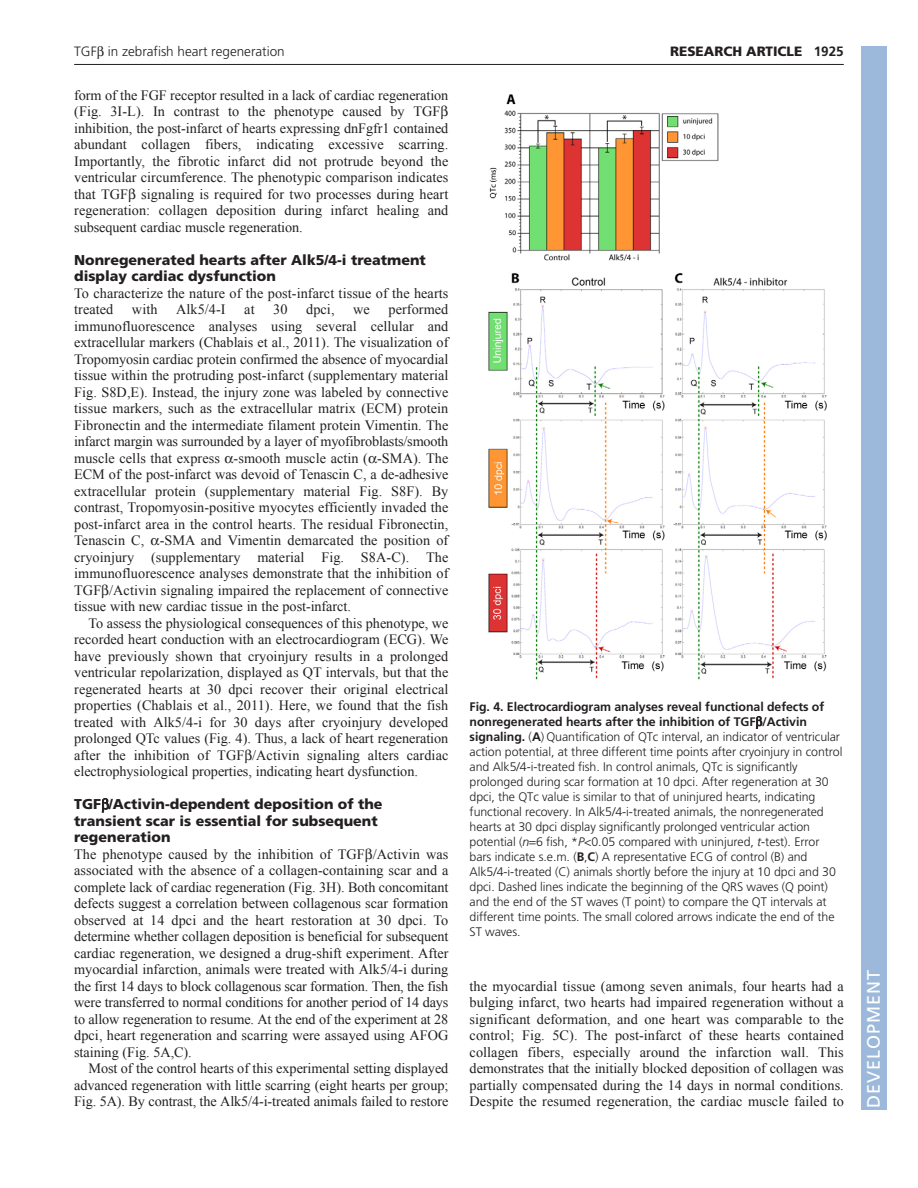
<style>
.page{position:relative;width:918px;height:1188px;background:#fff}
.page>*{position:absolute;margin:0;border:0;box-sizing:border-box;transform-origin:0 0}
.t1{font:18px "Frutiger LT Std";letter-spacing:.055em;color:#fff}
.t2{font:14.25px/16.5px "Times New Roman";letter-spacing:.005em;color:#231f20;text-align:justify}
.t3{font:900 14.25px/16.5px "Frutiger LT Std";color:#231f20}
.t4{font:300 13.5px "Frutiger LT Std";color:#231f20}
.t5{font:900 13.5px "Frutiger LT Std";color:#231f20}
.t6{font:300 12.3px/15px "Frutiger LT Std";letter-spacing:-.005em;color:#231f20}
.s1{font-weight:700}
.s2{font-style:italic}
</style>
<div class="page">
<hr style="left:74px;top:64px;width:770px;height:1px;background:#231f20">
<img style="left:488px;top:94px;width:339px;height:586px">
<div style="left:861px;top:46px;width:25px;height:1064px;background:#9cb9db"></div>
<p class="t4" style="left:74px;top:46px;width:212px">TGF in zebrafish heart regeneration</p>
<p class="t5" style="left:670px;top:46px;width:175px">RESEARCH ARTICLE <span class="s1">1925</span></p>
<p class="t2" style="left:74px;top:87px;width:376px;text-align:left">form of the FGF receptor resulted in a lack of cardiac regeneration (Fig. 3I-L). In contrast to the phenotype caused by TGF inhibition, the post-infarct of hearts expressing dnFgfr1 contained abundant collagen fibers, indicating excessive scarring.<br>Importantly, the fibrotic infarct did not protrude beyond the ventricular circumference. The phenotypic comparison indicates that TGF signaling is required for two processes during heart regeneration: collagen deposition during infarct healing and subsequent cardiac muscle regeneration.</p>
<p class="t3" style="left:74px;top:253px;width:353px">Nonregenerated hearts after Alk5/4-i treatment display cardiac dysfunction</p>
<p class="t2" style="left:74px;top:285px;width:376px">To characterize the nature of the post-infarct tissue of the hearts treated</p>
<p class="t2" style="left:74px;top:301px;width:376px;text-indent:314px">performed immunofluorescence analyses using several cellular and extracellular markers (Chablais et al., 2011). The visualization of Tropomyosin cardiac protein confirmed the absence of myocardial tissue within the protruding post-infarct (supplementary material Fig. S8D,E). Instead, the injury zone was labeled by connective tissue markers, such as the extracellular matrix (ECM) protein Fibronectin and the intermediate filament protein Vimentin. The infarct margin was surrounded by a layer of myofibroblasts/smooth muscle cells that express -smooth muscle actin ( -SMA). The ECM of the post-infarct was devoid of Tenascin C, a de-adhesive extracellular protein (supplementary material Fig. S8F). By contrast, Tropomyosin-positive myocytes efficiently invaded the post-infarct area in the control hearts. The residual Fibronectin, Tenascin C, -SMA and Vimentin demarcated the position of cryoinjury (supplementary material Fig. S8A-C). The immunofluorescence analyses demonstrate that the inhibition of TGF /Activin signaling impaired the replacement of connective tissue with new cardiac tissue in the post-infarct.</p>
<p class="t2" style="left:74px;top:615px;width:376px;text-indent:14px">To assess the physiological consequences of this phenotype, we recorded heart conduction with an electrocardiogram (ECG). We have previously shown that cryoinjury results in a prolonged ventricular repolarization, displayed as QT intervals, but that the regenerated hearts at 30 dpci recover their original electrical properties (Chablais et al., 2011). Here, we found that the fish treated with Alk5/4-i for 30 days after cryoinjury developed prolonged QTc values (Fig. 4). Thus, a lack of heart regeneration after the inhibition of TGF /Activin signaling alters cardiac electrophysiological properties, indicating heart dysfunction.</p>
<p class="t3" style="left:74px;top:797px;width:310px">TGF /Activin-dependent deposition of the transient scar is essential for subsequent regeneration</p>
<p class="t2" style="left:74px;top:846px;width:376px">The phenotype caused by the inhibition of TGF /Activin was associated with the absence of a collagen-containing scar and a complete lack of cardiac regeneration (Fig. 3H). Both concomitant defects suggest a correlation between collagenous scar formation observed at 14 dpci and the heart restoration at 30 dpci. To determine whether collagen deposition is beneficial for subsequent cardiac regeneration, we designed a drug-shift experiment. After myocardial infarction, animals were treated with Alk5/4-i during the first 14 days to block collagenous scar formation. Then, the fish were transferred to normal conditions for another period of 14 days to allow regeneration to resume. At the end of the experiment at 28 dpci, heart regeneration and scarring were assayed using AFOG staining (Fig. 5A,C).</p>
<p class="t2" style="left:74px;top:1060px;width:376px;text-indent:14px">Most of the control hearts of this experimental setting displayed advanced regeneration with little scarring (eight hearts per group; Fig. 5A). By contrast, the Alk5/4-i-treated animals failed to restore</p>
<p class="t2" style="left:132px;top:301px;width:27px">with</p>
<p class="t2" style="left:176px;top:301px;width:51px">Alk5/4-I</p>
<p class="t2" style="left:244px;top:301px;width:12px">at</p>
<p class="t2" style="left:273px;top:301px;width:16px">30</p>
<p class="t2" style="left:306px;top:301px;width:30px">dpci,</p>
<p class="t2" style="left:353px;top:301px;width:18px">we</p>
<p class="t6" style="left:470px;top:700px;width:374px"><span class="s1">Fig. 4. Electrocardiogram analyses reveal functional defects of nonregenerated hearts after the inhibition of TGF /Activin signaling.</span> (<span class="s1">A</span>) Quantification of QTc interval, an indicator of ventricular action potential, at three different time points after cryoinjury in control and Alk5/4-i-treated fish. In control animals, QTc is significantly prolonged during scar formation at 10 dpci. After regeneration at 30 dpci, the QTc value is similar to that of uninjured hearts, indicating functional recovery. In Alk5/4-i-treated animals, the nonregenerated hearts at 30 dpci display significantly prolonged ventricular action potential (<span class="s2">n</span> 6 fish, *<span class="s2">P</span>&lt;0.05 compared with uninjured, <span class="s2">t</span>-test). Error bars indicate s.e.m. (<span class="s1">B</span>,<span class="s1">C</span>) A representative ECG of control (B) and Alk5/4-i-treated (C) animals shortly before the injury at 10 dpci and 30 dpci. Dashed lines indicate the beginning of the QRS waves (Q point) and the end of the ST waves (T point) to compare the QT intervals at different time points. The small colored arrows indicate the end of the ST waves.</p>
<p class="t2" style="left:470px;top:978px;width:376px">the myocardial tissue (among seven animals, four hearts had a bulging infarct, two hearts had impaired regeneration without a significant deformation, and one heart was comparable to the control; Fig. 5C). The post-infarct of these hearts contained collagen fibers, especially around the infarction wall. This demonstrates that the initially blocked deposition of collagen was partially compensated during the 14 days in normal conditions.<br>Despite the resumed regeneration, the cardiac muscle failed to</p>
<p class="t1" style="left:863px;top:1108px;width:140px;rotate:-90deg">DEVELOPMENT</p>
</div>
